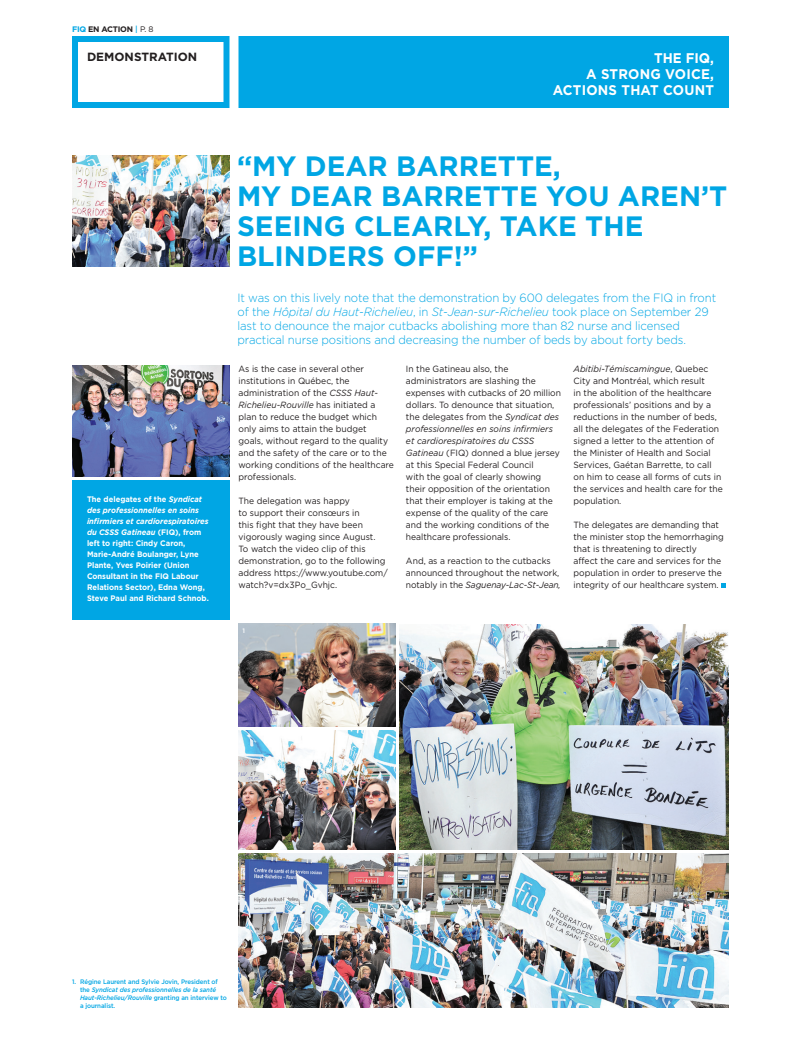
<style>
.page{position:relative;width:801px;height:1044px;background:#fff}
.page>*{position:absolute;margin:0;border:0;box-sizing:border-box;transform-origin:0 0}
.t1{font:700 28px/30px "Gotham";color:#00a6e4}
.t2{font:700 14px/16px "Gotham";letter-spacing:.015em;color:#fff;text-align:right;scale:.95 1}
.t3{font:300 12px/14px "Gotham";letter-spacing:-.01em;color:#00a6e4;scale:.95 1}
.t4{font:700 11.9px "Gotham";color:#231f20}
.t5{font:9px/12px "Gotham";color:#231f20;scale:.95 1}
.t6{font:700 8px/11px "Gotham";color:#fff;scale:.95 1}
.t7{font:700 8px "Gotham";letter-spacing:-.03em;color:#231f20}
.t8{font:500 6.5px/8px "Gotham";letter-spacing:-.01em;color:#00a6e4;scale:.95 1}
.t9{font:500 6.5px "Gotham";color:#fff}
.s1{color:#00a6e4}
.s2{font-weight:500;color:#00a6e4}
.s3{font-weight:400}
.s4{font-style:italic}
</style>
<div class="page">
<div style="left:72px;top:36px;width:158px;height:72px;border:6px solid #00a6e4"></div>
<div style="left:242px;top:39px;width:484px;height:66px;background:#00a6e4"></div>
<div style="left:238px;top:36px;width:491px;height:72px;border:6px solid #00a6e4"></div>
<svg style="left:721px;top:584px;width:5px;height:4px"></svg>
<img style="left:72px;top:156px;width:157px;height:111px">
<img style="left:238px;top:624px;width:158px;height:103px">
<img style="left:399px;top:624px;width:330px;height:226px">
<img style="left:238px;top:730px;width:158px;height:120px">
<img style="left:238px;top:853px;width:491px;height:155px">
<img style="left:72px;top:366px;width:158px;height:111px">
<div style="left:72px;top:480px;width:158px;height:140px;background:#00a6e4"></div>
<p class="t7" style="left:72px;top:24px;width:83px"><span class="s1">FIQ</span> en action <span class="s2">|</span> <span class="s3">p. 8</span></p>
<h3 class="t4" style="left:87px;top:50px;width:112px">demonstration</h3>
<h2 class="t2" style="left:553px;top:49px;width:171px">Th e FIQ,<br>A strong voice, actions that count</h2>
<h1 class="t1" style="left:237px;top:151px;width:492px">“My dear Barrette,<br>my dear Barrette you aren’t seeing clearly, take th e blinders off!”</h1>
<p class="t6" style="left:87px;top:493px;width:130px">The delegates of the <span class="s4">Syndicat des professionnelles en soins infirmiers et cardiorespiratoires du CSSS Gatineau</span> (FI Q), from left to right: Cindy Caron,<br>Marie-André Boulanger, Lyne<br>Plante, Yves Poirier (Union<br>Consultant in the FI Q Labour<br>Relations Sector), Edna Wong,<br>Steve Paul and Richard Schnob.</p>
<p class="t3" style="left:238px;top:291px;width:505px">It was on this lively note that the demonstration by 600 delegates from the FIQ in front of the <span class="s4">Hôpital du Haut-Richelieu</span>, in <span class="s4">St-Jean-sur-Richelieu</span> took place on September 29 last to denounce the major cutbacks abolishing more than 82 nurse and licensed practical nurse positions and decreasing the number of beds by about forty beds.</p>
<p class="t5" style="left:238px;top:363px;width:165px">As is the case in several other institutions in Québec, the administration of the <span class="s4">CSSS Haut-<br>Richelieu-Rouville</span> has initiated a plan to reduce the budget which only aims to attain the budget<br>goals, without regard to the quality and the safety of the care or to the working conditions of the healthcare professionals.</p>
<p class="t5" style="left:238px;top:495px;width:159px">The delegation was happy<br>to support their consœurs in<br>this fight that they have been vigorously waging since August.<br>To watch the video clip of this demonstration, go to the following address https://www.youtube.com/ watch?v=dx3Po_Gvhjc.</p>
<p class="t5" style="left:406px;top:363px;width:165px">In the Gatineau also, the administrators are slashing the expenses with cutbacks of 20 million dollars. To denounce that situation, the delegates from the <span class="s4">Syndicat des professionnelles en soins infirmiers et cardiorespiratoires du CSSS Gatineau</span> (FIQ) donned a blue jersey at this Special Federal Council<br>with the goal of clearly showing their opposition of the orientation that their employer is taking at the expense of the quality of the care and the working conditions of the healthcare professionals.</p>
<p class="t5" style="left:406px;top:555px;width:164px">And, as a reaction to the cutbacks announced throughout the network, notably in the <span class="s4">Saguenay-Lac-St-Jean,</span></p>
<p class="t5" style="left:573px;top:363px;width:159px"><span class="s4">Abitibi-Témiscamingue</span>, Quebec<br>City and Montréal, which result<br>in the abolition of the healthcare professionals’ positions and by a reductions in the number of beds, all the delegates of the Federation signed a letter to the attention of the Minister of Health and Social<br>Services, Gaétan Barrette, to call on him to cease all forms of cuts in the services and health care for the population.</p>
<p class="t5" style="left:573px;top:519px;width:160px">The delegates are demanding that the minister stop the hemorrhaging that is threatening to directly<br>affect the care and services for the population in order to preserve the integrity of our healthcare system.</p>
<p class="t9" style="left:243px;top:627px;width:4px">1</p>
<p class="t8" style="left:80px;top:978px;width:156px;text-indent:-8px">1. Régine Laurent and Sylvie Jovin, President of the <span class="s4">Syndicat des professionnelles de la santé Haut-Richelieu/Rouville</span> granting an interview to a journalist.</p>
</div>
